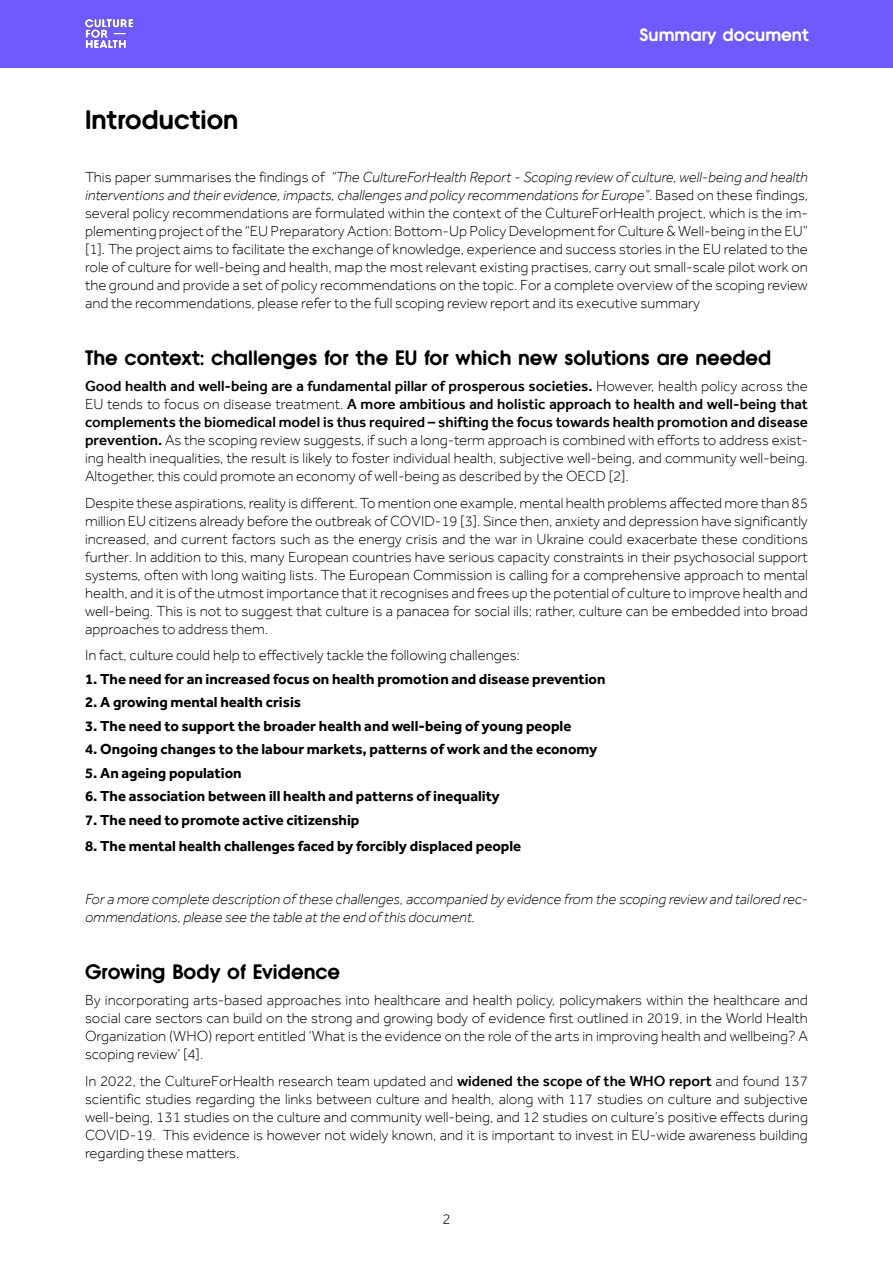
<style>
.page{position:relative;width:893px;height:1263px;background:#fff}
.page>*{position:absolute;margin:0;border:0;box-sizing:border-box;transform-origin:0 0}
.t1{font:700 27px "BN Cringe Sans";color:#000}
.t2{font:700 21px "BN Cringe Sans";color:#000}
.t3{font:700 18px "BN Cringe Sans";color:#fff}
.big_table{font:300 15px/18px "Effra W01";color:#000;text-align:justify}
.big_table-2{font:700 15px "Effra";color:#000}
.big_table-3{font:italic 300 15px/18px "Effra W01";color:#000}
.s1{font-style:italic}
.s2{font-weight:500}
</style>
<div class="page">
<div style="left:0;top:0;width:893px;height:68px;background:#6f5afd"></div>
<img style="left:85px;top:19px;width:48px;height:29px">
<h3 class="t1" style="left:85px;top:105px;width:155px">Introduction</h3>
<p class="t3" style="left:639px;top:25px;width:171px">Summary document</p>
<p class="big_table" style="left:85px;top:168px;width:724px">This paper summarises the findings of <span class="s1">“The CultureForHealth Report - Scoping review of culture, well-being and health interventions and their evidence, impacts, challenges and policy recommendations for Europe”</span>. Based on these findings, several policy recommendations are formulated within the context of the CultureForHealth project, which is the im&shy;plementing project of the “EU Preparatory Action: Bottom-Up Policy Development for Culture &amp; Well-being in the EU” [1]. The project aims to facilitate the exchange of knowledge, experience and success stories in the EU related to the role of culture for well-being and health, map the most relevant existing practises, carry out small-scale pilot work on the ground and provide a set of policy recommendations on the topic. For a complete overview of the scoping review and the recommendations, please refer to the full scoping review report and its executive summary</p>
<h2 class="t2" style="left:85px;top:346px;width:688px">The context: challenges for the EU for which new solutions are needed</h2>
<p class="big_table" style="left:85px;top:377px;width:724px"><span class="s2">Good health and well-being are a fundamental pillar of prosperous societies.</span> However, health policy across the EU tends to focus on disease treatment. <span class="s2">A more ambitious and holistic approach to health and well-being that complements the biomedical model is thus required – shifting the focus towards health promotion and disease prevention.</span> As the scoping review suggests, if such a long-term approach is combined with efforts to address exist&shy;ing health inequalities, the result is likely to foster individual health, subjective well-being, and community well-being.<br>Altogether, this could promote an economy of well-being as described by the OECD [2].</p>
<p class="big_table" style="left:85px;top:494px;width:724px">Despite these aspirations, reality is different. To mention one example, mental health problems affected more than 85 million EU citizens already before the outbreak of COVID-19 [3]. Since then, anxiety and depression have significantly increased, and current factors such as the energy crisis and the war in Ukraine could exacerbate these conditions further. In addition to this, many European countries have serious capacity constraints in their psychosocial support systems, often with long waiting lists. The European Commission is calling for a comprehensive approach to mental health, and it is of the utmost importance that it recognises and frees up the potential of culture to improve health and well-being. This is not to suggest that culture is a panacea for social ills; rather, culture can be embedded into broad approaches to address them.</p>
<p class="big_table" style="left:85px;top:646px;width:436px">In fact, culture could help to effectively tackle the following challenges:</p>
<p class="big_table-2" style="left:85px;top:670px;width:522px">1. The need for an increased focus on health promotion and disease prevention</p>
<p class="big_table-2" style="left:85px;top:693px;width:218px">2. A growing mental health crisis</p>
<p class="big_table-2" style="left:85px;top:717px;width:488px">3. The need to support the broader health and well-being of young people</p>
<p class="big_table-2" style="left:85px;top:740px;width:514px">4. Ongoing changes to the labour markets, patterns of work and the economy</p>
<p class="big_table-2" style="left:85px;top:764px;width:158px">5. An ageing population</p>
<p class="big_table-2" style="left:85px;top:787px;width:416px">6. The association between ill health and patterns of inequality</p>
<p class="big_table-2" style="left:85px;top:811px;width:276px">7. The need to promote active citizenship</p>
<p class="big_table-2" style="left:85px;top:837px;width:438px">8. The mental health challenges faced by forcibly displaced people</p>
<p class="big_table-3" style="left:85px;top:891px;width:724px">For a more complete description of these challenges, accompanied by evidence from the scoping review and tailored rec&shy;ommendations, please see the table at the end of this document.</p>
<h2 class="t2" style="left:85px;top:960px;width:257px">Growing Body of Evidence</h2>
<p class="big_table" style="left:85px;top:992px;width:724px">By incorporating arts-based approaches into healthcare and health policy, policymakers within the healthcare and social care sectors can build on the strong and growing body of evidence first outlined in 2019, in the World Health Organization (WHO) report entitled ‘What is the evidence on the role of the arts in improving health and wellbeing? A scoping review’ [4].</p>
<p class="big_table" style="left:85px;top:1072px;width:724px">In 2022, the CultureForHealth research team updated and <span class="s2">widened the scope of the WHO report</span> and found 137 scientific studies regarding the links between culture and health, along with 117 studies on culture and subjective well-being, 131 studies on the culture and community well-being, and 12 studies on culture’s positive effects during COVID-19. This evidence is however not widely known, and it is important to invest in EU-wide awareness building regarding these matters.</p>
<p class="big_table" style="left:442px;top:1210px;width:10px">2</p>
</div>
